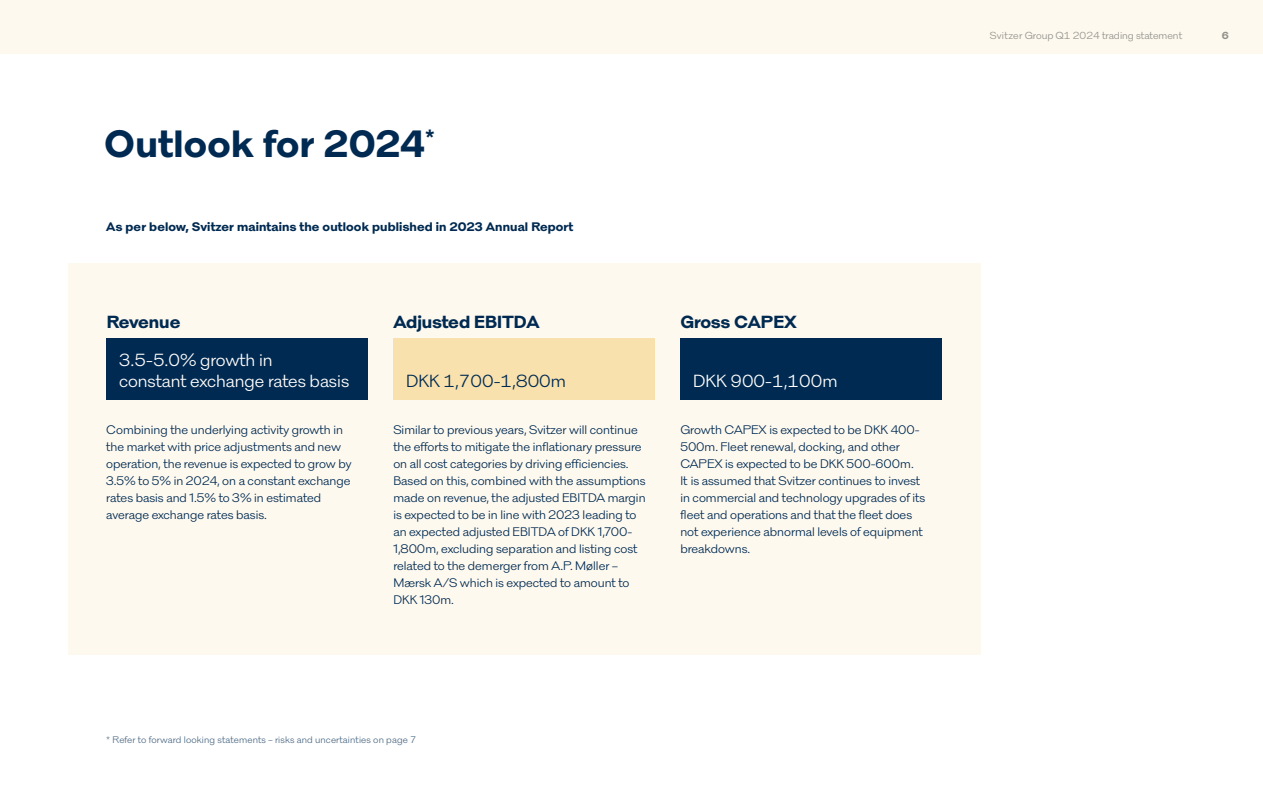
<style>
.page{position:relative;width:1263px;height:787px;background:#fff}
.page>*{position:absolute;margin:0;border:0;box-sizing:border-box;transform-origin:0 0}
.t1{font:700 39px "Svitzer Prop";letter-spacing:.01em;color:#002a51}
.t2{font:18px/21px "Svitzer Tab";color:#fffefd}
.t3{font:700 18px "Svitzer Prop";color:#002a51}
.t4{font:18px "Svitzer Tab";color:#002a51}
.t5{font:12.75px/17px "Svitzer Prop";color:#002a51}
.t6{font:700 12.75px "Svitzer Prop";letter-spacing:.01em;color:#002a51}
.t7{font:10.5px "Svitzer Tab";color:#91928b}
.t8{font:700 10.5px "Svitzer Tab";color:#91928b}
.t9{font:9.75px "Svitzer Tab";letter-spacing:.015em;color:#4d6a85}
</style>
<div class="page">
<div style="left:68px;top:264px;width:912px;height:391px;background:#fef9ef"></div>
<div style="left:0;top:0;width:1263px;height:54px;background:#fef9ef"></div>
<div style="left:106px;top:338px;width:262px;height:62px;background:#002a51"></div>
<div style="left:393px;top:338px;width:262px;height:62px;background:#f9e1ad"></div>
<div style="left:680px;top:338px;width:262px;height:62px;background:#002a51"></div>
<h1 class="t1" style="left:104px;top:114px;width:332px">Outlook for 2024<sup>*</sup></h1>
<p class="t6" style="left:106px;top:217px;width:469px">As per below, Svitzer maintains the outlook published in 2023 Annual Report</p>
<h2 class="t3" style="left:107px;top:308px;width:75px">Revenue</h2>
<h2 class="t3" style="left:393px;top:308px;width:148px">Adjusted EBITDA</h2>
<h2 class="t3" style="left:680px;top:308px;width:118px">Gross CAPEX</h2>
<h2 class="t2" style="left:119px;top:348px;width:232px">3.5-5.0% growth in<br>constant exchange rates basis</h2>
<p class="t5" style="left:106px;top:420px;width:247px">Combining the underlying activity growth in the market with price adjustments and new operation, the revenue is expected to grow by 3.5% to 5% in 2024, on a constant exchange rates basis and 1.5% to 3% in estimated average exchange rates basis.</p>
<h2 class="t4" style="left:406px;top:368px;width:161px">DKK 1,700-1,800m</h2>
<h2 class="t2" style="left:693px;top:369px;width:146px">DKK 900-1,100m</h2>
<p class="t5" style="left:393px;top:420px;width:254px">Similar to previous years, Svitzer will continue the efforts to mitigate the inflationary pressure on all cost categories by driving efficiencies.<br>Based on this, combined with the assumptions made on revenue, the adjusted EBITDA margin is expected to be in line with 2023 leading to an expected adjusted EBITDA of DKK 1,700- 1,800m, excluding separation and listing cost related to the demerger from A.P. Møller – Mærsk A/S which is expected to amount to DKK 130m.</p>
<p class="t5" style="left:680px;top:420px;width:246px">Growth CAPEX is expected to be DKK 400- 500m. Fleet renewal, docking, and other CAPEX is expected to be DKK 500-600m.<br>It is assumed that Svitzer continues to invest in commercial and technology upgrades of its fleet and operations and that the fleet does not experience abnormal levels of equipment breakdowns.</p>
<p class="t9" style="left:106px;top:733px;width:312px">* Refer to forward looking statements – risks and uncertainties on page 7</p>
<p class="t7" style="left:990px;top:28px;width:194px">Svitzer Group Q1 2024 trading statement</p>
<p class="t8" style="left:1222px;top:28px;width:9px">6</p>
</div>
